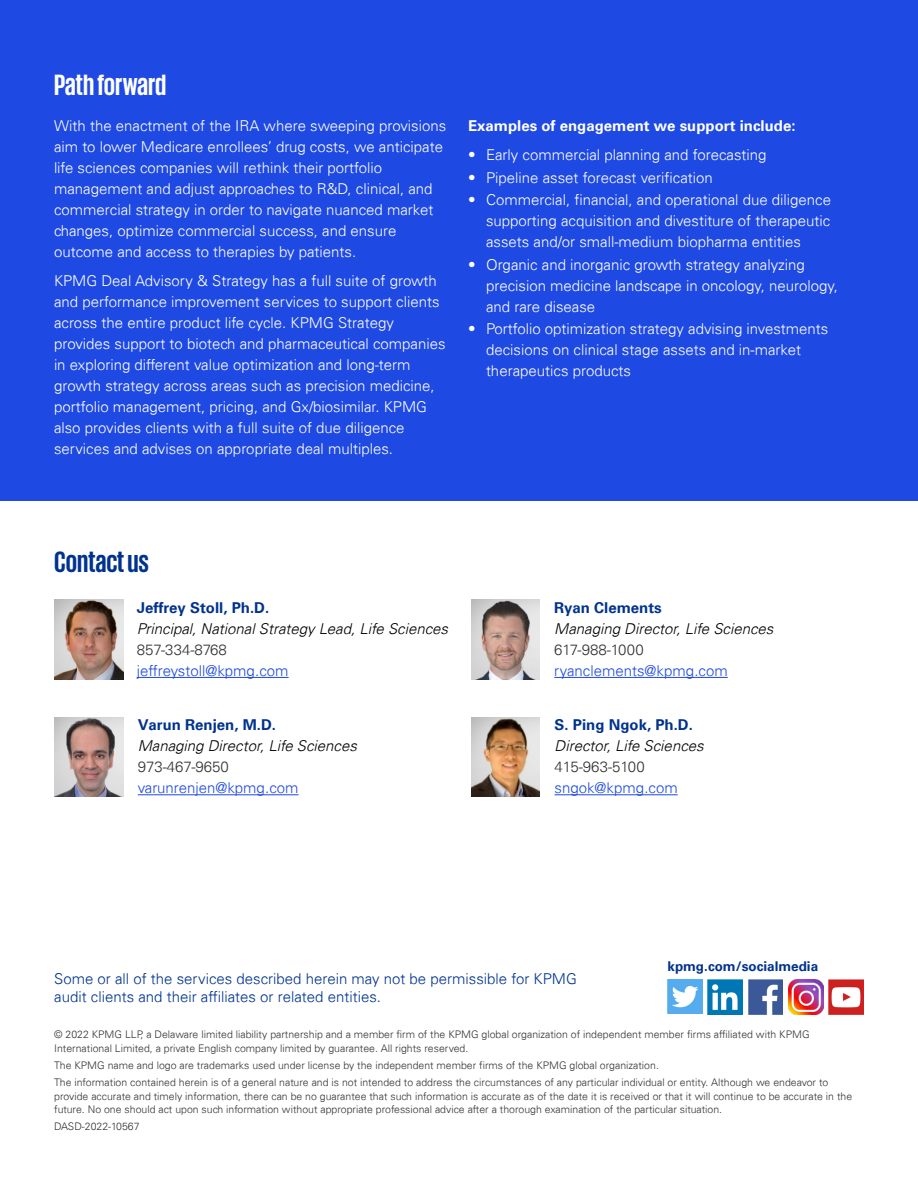
<style>
.page{position:relative;width:918px;height:1188px;background:#fff}
.page>*{position:absolute;margin:0;border:0;box-sizing:border-box;transform-origin:0 0}
.Subhead_20pt_Blue{font:700 30px "KPMG";letter-spacing:-.005em;color:#fff}
.Subhead_20pt_Blue-2{font:700 30px "KPMG";color:#00338d}
.Bodycopy_10pt{font:300 15px/21px "Univers 45";color:#fff}
.Bodycopy_10pt-2{font:italic 300 15px/21px "Univers 45";color:#000}
.t1{font:300 15px/18px "Univers 45";color:#00338d}
.Bodycopy_10pt-3{font:700 15px "Univers";color:#fff}
.t2{font:700 13.5px "Univers";color:#00338d}
.t3{font:300 10.5px/13.5px "Univers 45";color:#333}
.s1{font-family:"Univers";font-weight:700;font-style:normal;color:#00338d}
.s2{font-style:normal;color:#333}
.s3{font-style:normal;color:#1e49e2}
</style>
<div class="page">
<img style="left:748px;top:980px;width:35px;height:34px">
<img style="left:708px;top:980px;width:35px;height:34px">
<img style="left:668px;top:979px;width:34px;height:35px">
<img style="left:829px;top:980px;width:35px;height:34px">
<img style="left:789px;top:980px;width:34px;height:34px">
<div style="left:0;top:0;width:918px;height:500px;background:#1e49e2"></div>
<img style="left:54px;top:600px;width:69px;height:79px">
<hr style="left:137px;top:677px;width:152px;height:1px;background:#1e49e2">
<img style="left:471px;top:600px;width:69px;height:79px">
<hr style="left:554px;top:677px;width:174px;height:1px;background:#1e49e2">
<img style="left:471px;top:717px;width:69px;height:80px">
<hr style="left:555px;top:794px;width:123px;height:1px;background:#1e49e2">
<img style="left:54px;top:717px;width:69px;height:80px">
<hr style="left:138px;top:794px;width:161px;height:1px;background:#1e49e2">
<p class="Subhead_20pt_Blue" style="left:54px;top:70px;width:114px">Path forward</p>
<p class="Bodycopy_10pt" style="left:54px;top:115px;width:394px">With the enactment of the IRA where sweeping provisions aim to lower Medicare enrollees’ drug costs, we anticipate life sciences companies will rethink their portfolio management and adjust approaches to R&amp;D, clinical, and commercial strategy in order to navigate nuanced market changes, optimize commercial success, and ensure outcome and access to therapies by patients.</p>
<p class="Bodycopy_10pt" style="left:54px;top:270px;width:393px">KPMG Deal Advisory &amp; Strategy has a full suite of growth and performance improvement services to support clients across the entire product life cycle. KPMG Strategy provides support to biotech and pharmaceutical companies in exploring different value optimization and long-term growth strategy across areas such as precision medicine, portfolio management, pricing, and Gx/biosimilar. KPMG also provides clients with a full suite of due diligence services and advises on appropriate deal multiples.</p>
<p class="Bodycopy_10pt-3" style="left:468px;top:116px;width:329px">Examples of engagement we support include:</p>
<p class="Bodycopy_10pt" style="left:468px;top:144px;width:300px">• Early commercial planning and forecasting</p>
<p class="Bodycopy_10pt" style="left:468px;top:167px;width:246px">• Pipeline asset forecast verification</p>
<p class="Bodycopy_10pt" style="left:486px;top:189px;width:347px;text-align:justify;text-indent:-18px">• Commercial, financial, and operational due diligence supporting acquisition and divestiture of therapeutic assets and/or small-medium biopharma entities</p>
<p class="Bodycopy_10pt" style="left:486px;top:254px;width:354px;text-indent:-18px">• Organic and inorganic growth strategy analyzing precision medicine landscape in oncology, neurology, and rare disease</p>
<p class="Bodycopy_10pt" style="left:486px;top:318px;width:344px;text-indent:-18px">• Portfolio optimization strategy advising investments decisions on clinical stage assets and in-market therapeutics products</p>
<p class="Subhead_20pt_Blue-2" style="left:54px;top:546px;width:96px">Contact us</p>
<p class="Bodycopy_10pt-2" style="left:137px;top:597px;width:313px"><span class="s1">Jeffrey Stoll, Ph.D.<br></span>Principal, National Strategy Lead, Life Sciences<br><span class="s2">857-334-8768<br></span><span class="s3">jeffreystoll@kpmg.com</span></p>
<p class="Bodycopy_10pt-2" style="left:554px;top:597px;width:221px"><span class="s1">Ryan Clements<br></span>Managing Director, Life Sciences<br><span class="s2">617-988-1000 </span><span class="s3">ryanclements@kpmg.com</span></p>
<p class="Bodycopy_10pt-2" style="left:555px;top:714px;width:151px"><span class="s1">S. Ping Ngok, Ph.D.<br></span>Director, Life Sciences<br><span class="s2">415-963-5100 </span><span class="s3">sngok@kpmg.com</span></p>
<p class="Bodycopy_10pt-2" style="left:138px;top:714px;width:221px"><span class="s1">Varun Renjen, M.D.<br></span>Managing Director, Life Sciences<br><span class="s2">973-467-9650 </span><span class="s3">varunrenjen@kpmg.com</span></p>
<p class="t2" style="left:668px;top:958px;width:152px">kpmg.com/socialmedia</p>
<p class="t1" style="left:54px;top:970px;width:524px">Some or all of the services described herein may not be permissible for KPMG audit clients and their affiliates or related entities.</p>
<p class="t3" style="left:54px;top:1028px;width:757px">© 2022 KPMG LLP, a Delaware limited liability partnership and a member firm of the KPMG global organization of independent member firms affiliated with KPMG<br>International Limited, a private English company limited by guarantee. All rights reserved.</p>
<p class="t3" style="left:54px;top:1057px;width:776px;line-height:17.1px">The KPMG name and logo are trademarks used under license by the independent member firms of the KPMG global organization.<br>The information contained herein is of a general nature and is not intended to address the circumstances of any particular individual or entity. Although we endeavor to</p>
<p class="t3" style="left:54px;top:1089px;width:799px">provide accurate and timely information, there can be no guarantee that such information is accurate as of the date it is received or that it will continue to be accurate in the future. No one should act upon such information without appropriate professional advice after a thorough examination of the particular situation.</p>
<p class="t3" style="left:54px;top:1120px;width:87px">DASD-2022-10567</p>
</div>
